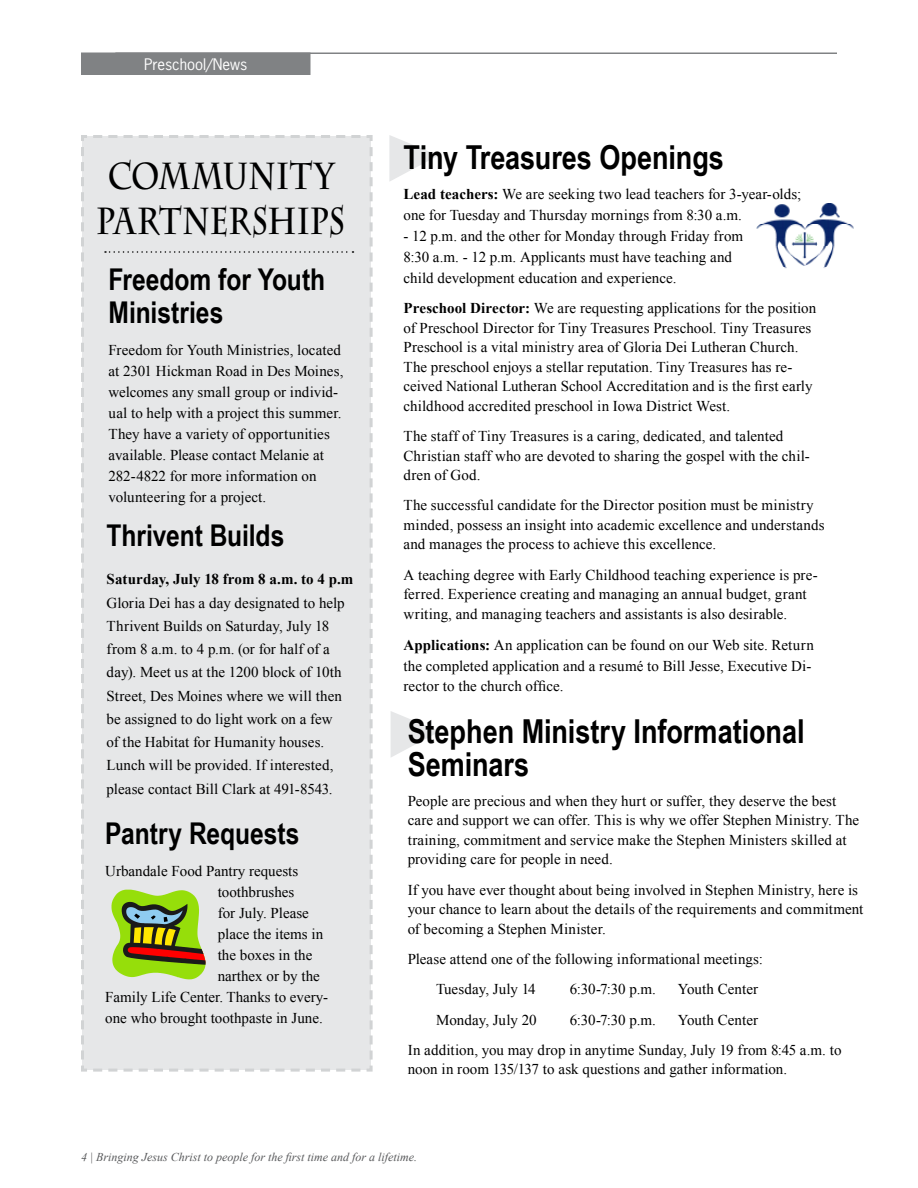
<style>
.page{position:relative;width:918px;height:1188px;background:#fff}
.page>*{position:absolute;margin:0;border:0;box-sizing:border-box;transform-origin:0 0}
.t1{font:700 37.5px/45px "Charlemagne Std";color:#000;text-align:center;scale:.8 1}
.t2{font:700 33px/33px "Arial Narrow";color:#000}
.t3{font:700 30px/33px "Arial Narrow";color:#000}
.t4{font:15px/19.5px "Times New Roman";letter-spacing:.005em;color:#000}
.t5{font:700 15px "Times New Roman";color:#000}
.t6{font:15px "News Gothic Std";color:#fff}
.t7{font:italic 12px "Times New Roman";color:#58595b}
.s1{font-weight:700}
</style>
<div class="page">
<hr style="left:115px;top:52px;width:722px;height:2px;background:#808284">
<div style="left:82px;top:53px;width:228px;height:21px;background:#808284"></div>
<div style="left:81px;top:52px;width:229px;height:23px;border:2px solid #808284"></div>
<svg style="left:389px;top:135px;width:49px;height:46px"></svg>
<img style="left:756px;top:203px;width:98px;height:66px">
<div style="left:81px;top:135px;width:292px;height:937px;background:#e6e7e8"></div>
<svg style="left:105px;top:251px;width:248px;height:2px"></svg>
<svg style="left:112px;top:890px;width:94px;height:89px;background:#93a63e"></svg>
<svg style="left:391px;top:711px;width:48px;height:46px"></svg>
<p class="t6" style="left:144px;top:54px;width:105px">Preschool/News</p>
<h1 class="t1" style="left:96px;top:154px;width:313px">COMMUNITY<br>PARTNERSHIPS</h1>
<h3 class="t3" style="left:109px;top:262px;width:218px">Freedom for Youth<br>Ministries</h3>
<p class="t4" style="left:109px;top:339px;width:236px;line-height:21px">Freedom for Youth Ministries, located at 2301 Hickman Road in Des Moines, welcomes any small group or individ&shy;ual to help with a project this summer.<br>They have a variety of opportunities available. Please contact Melanie at 282-4822 for more information on volunteering for a project.</p>
<h3 class="t3" style="left:107px;top:518px;width:179px">Thrivent Builds</h3>
<p class="t5" style="left:107px;top:569px;width:248px">Saturday, July 18 from 8 a.m. to 4 p.m</p>
<p class="t4" style="left:107px;top:591px;width:240px;line-height:23.2px">Gloria Dei has a day designated to help Thrivent Builds on Saturday, July 18 from 8 a.m. to 4 p.m. (or for half of a day). Meet us at the 1200 block of 10th Street, Des Moines where we will then be assigned to do light work on a few of the Habitat for Humanity houses.<br>Lunch will be provided. If interested, please contact Bill Clark at 491-8543.</p>
<h3 class="t3" style="left:105px;top:815px;width:196px">Pantry Requests</h3>
<p class="t4" style="left:105px;top:861px;width:194px">Urbandale Food Pantry requests</p>
<p class="t4" style="left:218px;top:882px;width:78px">toothbrushes</p>
<p class="t4" style="left:218px;top:903px;width:93px">for July. Please</p>
<p class="t4" style="left:218px;top:924px;width:107px">place the items in</p>
<p class="t4" style="left:218px;top:945px;width:96px">the boxes in the</p>
<p class="t4" style="left:218px;top:966px;width:104px">narthex or by the</p>
<p class="t4" style="left:105px;top:987px;width:225px">Family Life Center. Thanks to every-</p>
<p class="t4" style="left:105px;top:1008px;width:219px">one who brought toothpaste in June.</p>
<h2 class="t2" style="left:404px;top:139px;width:322px">Tiny Treasures Openings</h2>
<p class="t4" style="left:404px;top:183px;width:399px;line-height:21px"><span class="s1">Lead teachers:</span> We are seeking two lead teachers for 3-year-olds; one for Tuesday and Thursday mornings from 8:30 a.m.</p>
<p class="t4" style="left:404px;top:225px;width:341px;line-height:21px">- 12 p.m. and the other for Monday through Friday from<br>8:30 a.m. - 12 p.m. Applicants must have teaching and child development education and experience.</p>
<p class="t4" style="left:404px;top:298px;width:414px"><span class="s1">Preschool Director:</span> We are requesting applications for the position of Preschool Director for Tiny Treasures Preschool. Tiny Treasures Preschool is a vital ministry area of Gloria Dei Lutheran Church.<br>The preschool enjoys a stellar reputation. Tiny Treasures has re&shy;ceived National Lutheran School Accreditation and is the first early childhood accredited preschool in Iowa District West.</p>
<p class="t4" style="left:404px;top:426px;width:408px">The staff of Tiny Treasures is a caring, dedicated, and talented<br>Christian staff who are devoted to sharing the gospel with the chil&shy;dren of God.</p>
<p class="t4" style="left:404px;top:495px;width:423px">The successful candidate for the Director position must be ministry minded, possess an insight into academic excellence and understands and manages the process to achieve this excellence.</p>
<p class="t4" style="left:404px;top:565px;width:416px">A teaching degree with Early Childhood teaching experience is pre&shy;ferred. Experience creating and managing an annual budget, grant writing, and managing teachers and assistants is also desirable.</p>
<p class="t4" style="left:404px;top:635px;width:412px;line-height:21px"><span class="s1">Applications:</span> An application can be found on our Web site. Return the completed application and a resumé to Bill Jesse, Executive Di-</p>
<p class="t4" style="left:404px;top:676px;width:162px">rector to the church office.</p>
<h2 class="t2" style="left:408px;top:713px;width:398px">Stephen Ministry Informational<br>Seminars</h2>
<p class="t4" style="left:408px;top:791px;width:453px">People are precious and when they hurt or suffer, they deserve the best care and support we can offer. This is why we offer Stephen Ministry. The training, commitment and service make the Stephen Ministers skilled at providing care for people in need.</p>
<p class="t4" style="left:408px;top:880px;width:457px">If you have ever thought about being involved in Stephen Ministry, here is your chance to learn about the details of the requirements and commitment of becoming a Stephen Minister.</p>
<p class="t4" style="left:436px;top:944px;width:328px;line-height:30.3px;text-indent:-28px">Please attend one of the following informational meetings:<br>Tuesday, July 14</p>
<p class="t4" style="left:570px;top:979px;width:88px">6:30-7:30 p.m.</p>
<p class="t4" style="left:678px;top:979px;width:82px">Youth Center</p>
<p class="t4" style="left:408px;top:1004px;width:435px;line-height:30.3px;text-indent:270px">Youth Center<br>In addition, you may drop in anytime Sunday, July 19 from 8:45 a.m. to</p>
<p class="t4" style="left:408px;top:1059px;width:381px">noon in room 135/137 to ask questions and gather information.</p>
<p class="t4" style="left:436px;top:1010px;width:102px">Monday, July 20</p>
<p class="t4" style="left:570px;top:1010px;width:88px">6:30-7:30 p.m.</p>
<p class="t7" style="left:90px;top:1148px;width:329px">| Bringing Jesus Christ to people for the first time and for a lifetime.</p>
</div>
